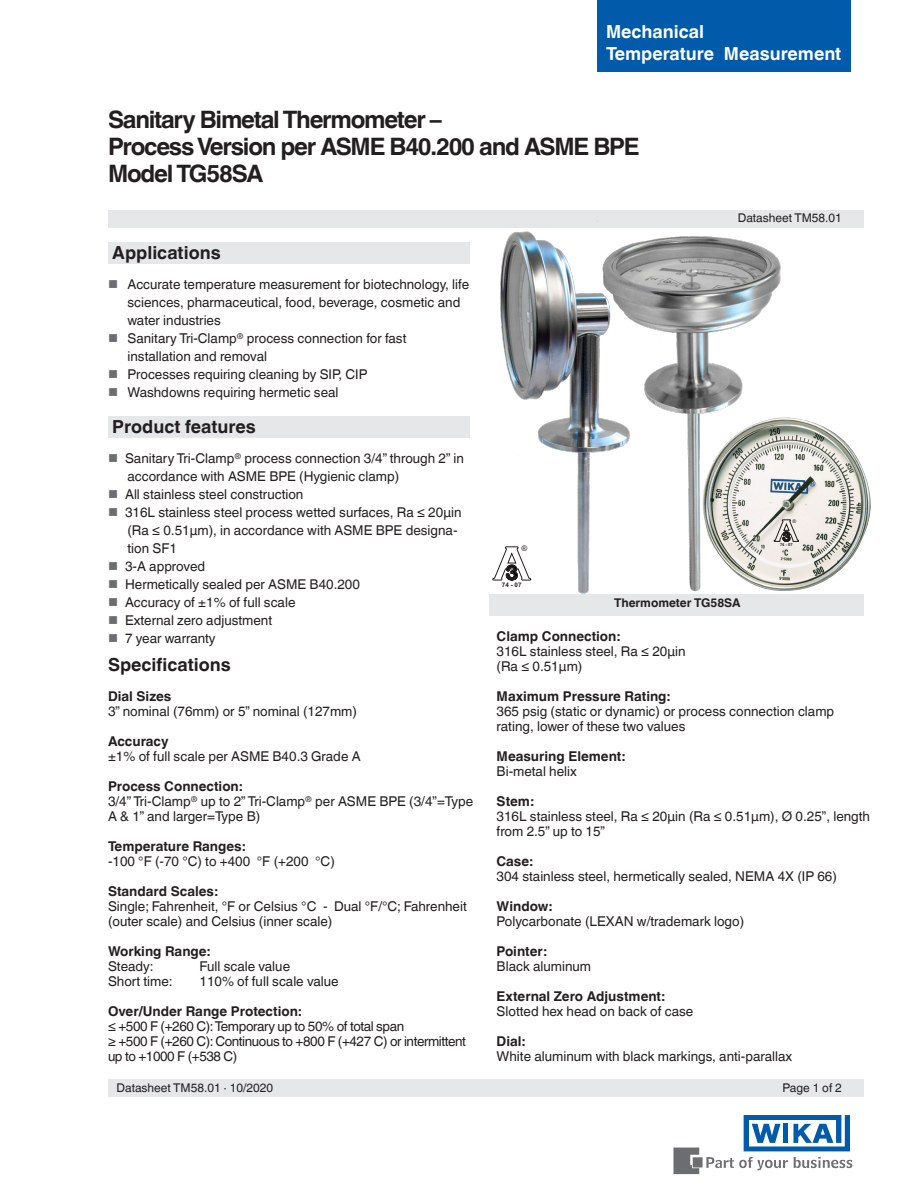
<style>
.page{position:relative;width:918px;height:1188px;background:#fff}
.page>*{position:absolute;margin:0;border:0;box-sizing:border-box;transform-origin:0 0}
.WIKA_DS_Headline_Tit{font:700 24px "Helvetica World";letter-spacing:-.05em;color:#231f20}
.t1{font:700 18px "Helvetica World";color:#fff}
.WIKA_DS_Subline_in_t{font:700 18px "Helvetica World";color:#231f20}
.WIKA_DS_Subline{font:700 18px "Helvetica World";color:#231f20}
.Body_text{font:13.5px/15px "Helvetica World";color:#231f20}
.WIKA_DS_Flow_text{font:13.5px/18px "Helvetica World";color:#231f20}
.Headline{font:700 13.5px "Helvetica World";color:#231f20}
.Body_text-2{font:13.5px/15px "Helvetica World";letter-spacing:-.03em;color:#231f20}
.t2{font:12px "Helvetica World";color:#231f20}
.WIKA_DS_Legends{font:700 12px "Helvetica World";color:#231f20}
.t3{font:7.8px "Arial";color:#231f20}
.t4{font:700 6.3px "Arial";color:#231f20}
.t5{font:5.1px "Arial";color:#231f20}
.t6{font:700 4.05px "Arial";color:#231f20}
.s1{color:#6c6d70}
</style>
<div class="page">
<svg style="left:744px;top:1115px;width:106px;height:32px"></svg>
<div style="left:108px;top:1080px;width:756px;height:17px;background:#e6e7e9"></div>
<div style="left:108px;top:210px;width:756px;height:17px;background:#e6e7e9"></div>
<div style="left:597px;top:0;width:253px;height:72px;background:#015aaa"></div>
<div style="left:108px;top:416px;width:361px;height:21px;background:#e6e7e9"></div>
<div style="left:489px;top:594px;width:375px;height:22px;background:#e6e7e9"></div>
<div style="left:108px;top:242px;width:361px;height:21px;background:#e6e7e9"></div>
<img style="left:673px;top:1147px;width:180px;height:28px">
<img style="left:817px;top:424px;width:54px;height:161px">
<img style="left:647px;top:227px;width:170px;height:365px">
<img style="left:494px;top:221px;width:153px;height:373px">
<svg style="left:774px;top:520px;width:25px;height:22px"></svg>
<p class="t1" style="left:606px;top:21px;width:100px">Mechanical</p>
<p class="t1" style="left:606px;top:43px;width:237px">Temperature Measurement</p>
<p class="WIKA_DS_Headline_Tit" style="left:108px;top:106px;width:335px">Sanitary Bimetal Thermometer –</p>
<p class="WIKA_DS_Headline_Tit" style="left:108px;top:133px;width:533px">Process Version per ASME B40.200 and ASME BPE</p>
<p class="WIKA_DS_Headline_Tit" style="left:108px;top:160px;width:157px">Model TG58SA</p>
<p class="t2" style="left:738px;top:211px;width:106px">Datasheet TM58.01</p>
<p class="WIKA_DS_Subline_in_t" style="left:112px;top:242px;width:110px">Applications</p>
<p class="WIKA_DS_Flow_text" style="left:128px;top:276px;width:343px;text-indent:-20px"><span class="s1">■</span> Accurate temperature measurement for biotechnology, life sciences, pharmaceutical, food, beverage, cosmetic and water industries</p>
<p class="WIKA_DS_Flow_text" style="left:128px;top:330px;width:280px;text-indent:-20px"><span class="s1">■</span> Sanitary Tri-Clamp<sup>®</sup> process connection for fast installation and removal</p>
<p class="WIKA_DS_Flow_text" style="left:108px;top:366px;width:261px"><span class="s1">■</span> Processes requiring cleaning by SIP, CIP</p>
<p class="WIKA_DS_Flow_text" style="left:108px;top:384px;width:232px"><span class="s1">■</span> Washdowns requiring hermetic seal</p>
<p class="WIKA_DS_Subline_in_t" style="left:112px;top:416px;width:145px">Product features</p>
<p class="WIKA_DS_Flow_text" style="left:128px;top:450px;width:338px;text-indent:-20px"><span class="s1">■</span> Sanitary Tri-Clamp<sup>®</sup> process connection 3/4” through 2” in accordance with ASME BPE (Hygienic clamp)</p>
<p class="WIKA_DS_Flow_text" style="left:108px;top:486px;width:197px"><span class="s1">■</span> All stainless steel construction</p>
<p class="WIKA_DS_Flow_text" style="left:128px;top:504px;width:336px;text-indent:-20px"><span class="s1">■</span> 316L stainless steel process wetted surfaces, Ra ≤ 20µin (Ra ≤ 0.51µm), in accordance with ASME BPE designa&shy;tion SF1</p>
<p class="WIKA_DS_Flow_text" style="left:108px;top:558px;width:99px"><span class="s1">■</span> 3-A approved</p>
<p class="WIKA_DS_Flow_text" style="left:108px;top:576px;width:253px"><span class="s1">■</span> Hermetically sealed per ASME B40.200</p>
<p class="WIKA_DS_Flow_text" style="left:108px;top:594px;width:189px"><span class="s1">■</span> Accuracy of ±1% of full scale</p>
<p class="WIKA_DS_Flow_text" style="left:108px;top:612px;width:166px"><span class="s1">■</span> External zero adjustment</p>
<p class="WIKA_DS_Flow_text" style="left:108px;top:630px;width:109px"><span class="s1">■</span> 7 year warranty</p>
<p class="WIKA_DS_Subline" style="left:108px;top:654px;width:124px">Specifications</p>
<p class="Headline" style="left:108px;top:689px;width:65px">Dial Sizes</p>
<p class="Body_text" style="left:108px;top:704px;width:251px">3” nominal (76mm) or 5” nominal (127mm)</p>
<p class="Headline" style="left:108px;top:734px;width:62px">Accuracy</p>
<p class="Body_text" style="left:108px;top:749px;width:254px">±1% of full scale per ASME B40.3 Grade A</p>
<p class="Headline" style="left:108px;top:779px;width:136px">Process Connection:</p>
<p class="Body_text" style="left:108px;top:794px;width:367px">3/4” Tri-Clamp<sup>®</sup> up to 2” Tri-Clamp<sup>®</sup> per ASME BPE (3/4”=Type<br>A &amp; 1” and larger=Type B)</p>
<p class="Headline" style="left:108px;top:839px;width:139px">Temperature Ranges:</p>
<p class="Body_text" style="left:108px;top:854px;width:228px">-100 °F (-70 °C) to +400 °F (+200 °C)</p>
<p class="Headline" style="left:108px;top:884px;width:111px">Standard Scales:</p>
<p class="Body_text" style="left:108px;top:899px;width:360px">Single; Fahrenheit, °F or Celsius °C - Dual °F/°C; Fahrenheit (outer scale) and Celsius (inner scale)</p>
<p class="Headline" style="left:108px;top:944px;width:104px">Working Range:</p>
<p class="Body_text" style="left:108px;top:959px;width:47px">Steady:</p>
<p class="Body_text" style="left:200px;top:959px;width:92px">Full scale value</p>
<p class="Body_text" style="left:108px;top:974px;width:66px">Short time:</p>
<p class="Body_text" style="left:200px;top:974px;width:141px">110% of full scale value</p>
<p class="Headline" style="left:108px;top:1004px;width:195px">Over/Under Range Protection:</p>
<p class="Body_text-2" style="left:108px;top:1019px;width:298px">≤ +500 F (+260 C): Temporary up to 50% of total span</p>
<p class="Body_text-2" style="left:108px;top:1034px;width:359px">≥ +500 F (+260 C): Continuous to +800 F (+427 C) or intermittent up to +1000 F (+538 C)</p>
<p class="t2" style="left:116px;top:1081px;width:158px">Datasheet TM58.01 · 10/2020</p>
<p class="t2" style="left:783px;top:1081px;width:61px">Page 1 of 2</p>
<p class="t5" style="left:793px;top:517px;width:5px">®</p>
<p class="t6" style="left:780px;top:542px;width:14px">74 - 07</p>
<p class="t3" style="left:521px;top:543px;width:7px">®</p>
<p class="t4" style="left:502px;top:581px;width:21px">74 - 07</p>
<p class="WIKA_DS_Legends" style="left:614px;top:596px;width:128px">Thermometer TG58SA</p>
<p class="Headline" style="left:497px;top:629px;width:125px">Clamp Connection:</p>
<p class="Body_text" style="left:497px;top:644px;width:191px">316L stainless steel, Ra ≤ 20µin (Ra ≤ 0.51µm)</p>
<p class="Headline" style="left:497px;top:689px;width:175px">Maximum Pressure Rating:</p>
<p class="Body_text" style="left:497px;top:704px;width:339px">365 psig (static or dynamic) or process connection clamp rating, lower of these two values</p>
<p class="Headline" style="left:497px;top:749px;width:130px">Measuring Element:</p>
<p class="Body_text" style="left:497px;top:764px;width:82px">Bi-metal helix</p>
<p class="Headline" style="left:497px;top:794px;width:39px">Stem:</p>
<p class="Body_text" style="left:497px;top:809px;width:375px">316L stainless steel, Ra ≤ 20µin (Ra ≤ 0.51µm), Ø 0.25”, length from 2.5” up to 15”</p>
<p class="Headline" style="left:497px;top:854px;width:38px">Case:</p>
<p class="Body_text" style="left:497px;top:869px;width:342px">304 stainless steel, hermetically sealed, NEMA 4X (IP 66)</p>
<p class="Headline" style="left:497px;top:899px;width:57px">Window:</p>
<p class="Body_text" style="left:497px;top:914px;width:249px">Polycarbonate (LEXAN w/trademark logo)</p>
<p class="Headline" style="left:497px;top:944px;width:52px">Pointer:</p>
<p class="Body_text" style="left:497px;top:959px;width:96px">Black aluminum</p>
<p class="Headline" style="left:497px;top:989px;width:170px">External Zero Adjustment:</p>
<p class="Body_text" style="left:497px;top:1004px;width:198px">Slotted hex head on back of case</p>
<p class="Headline" style="left:497px;top:1034px;width:30px">Dial:</p>
<p class="Body_text" style="left:497px;top:1049px;width:297px">White aluminum with black markings, anti-parallax</p>
</div>
